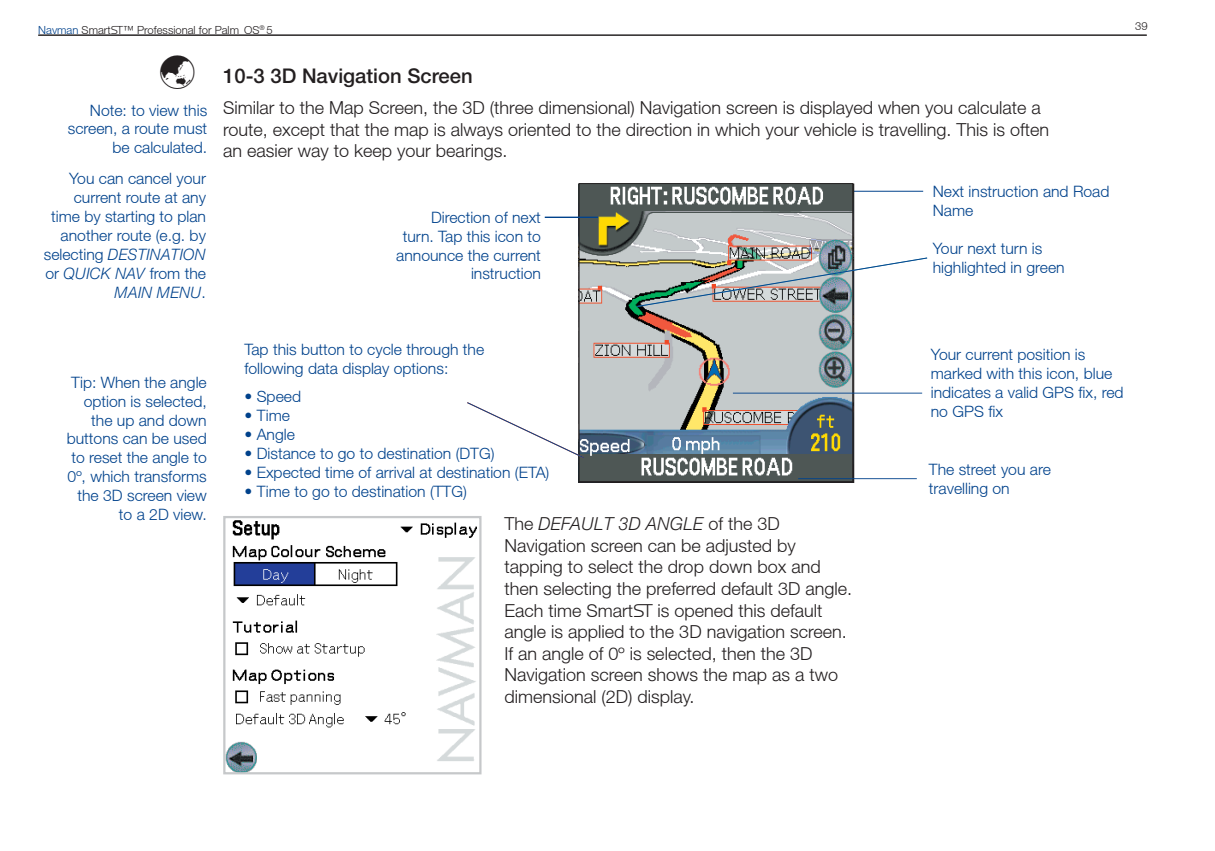
<style>
.page{position:relative;width:1215px;height:851px;background:#fff}
.page>*{position:absolute;margin:0;border:0;box-sizing:border-box;transform-origin:0 0}
.t1{font:500 20.25px "Helvetica Neue LT";color:#231f20}
.t2{font:300 18px/21.6px "Helvetica Neue LT";color:#231f20}
.t3{font:300 15.75px/18.9px "Helvetica Neue LT";color:#00428c}
.t4{font:300 11.25px "Helvetica Neue LT";color:#231f20}
.s1{color:#00428c}
.s2{font-family:"Helvetica Neue ST";font-weight:400}
.s3{font-style:italic}
</style>
<div class="page">
<hr style="left:38px;top:35px;width:1109px;height:1px;background:#231f20">
<hr style="left:830px;top:191px;width:93px;height:1px;background:#00428c">
<img style="left:581px;top:185px;width:270px;height:294px">
<div style="left:579px;top:183px;width:274px;height:298px;border:1px solid #231f20"></div>
<hr style="left:733px;top:393px;width:189px;height:1px;background:#00428c">
<hr style="left:545px;top:217px;width:53px;height:1px;background:#00428c">
<hr style="left:545px;top:216px;width:53px;height:1px;background:#00428c">
<hr style="left:798px;top:478px;width:119px;height:1px;background:#00428c">
<svg style="left:467px;top:402px;width:117px;height:56px"></svg>
<svg style="left:636px;top:257px;width:292px;height:50px"></svg>
<img style="left:226px;top:520px;width:251px;height:251px">
<div style="left:223px;top:516px;width:259px;height:258px;border:2px solid #c6c8ca"></div>
<p class="t4" style="left:38px;top:26px;width:236px"><span class="s1">Navman</span> Smart<span class="s2">S</span>™ Professional for Palm OS<sup>®</sup> 5</p>
<p class="t1" style="left:223px;top:68px;width:251px">10-3 3D Navigation Screen</p>
<p class="t2" style="left:223px;top:99px;width:827px">Similar to the Map Screen, the 3D (three dimensional) Navigation screen is displayed when you calculate a route, except that the map is always oriented to the direction in which your vehicle is travelling. This is often an easier way to keep your bearings.</p>
<p class="t3" style="left:68px;top:102px;width:141px;text-align:right">Note: to view this screen, a route must be calculated.</p>
<p class="t3" style="left:44px;top:171px;width:164px;text-align:right">You can cancel your current route at any time by starting to plan another route (e.g. by selecting <span class="s3">DESTINATION </span>or <span class="s3">QUICK NAV</span> from the<br><span class="s3">MAIN MENU</span>.</p>
<p class="t3" style="left:933px;top:183px;width:178px">Next instruction and Road<br>Name</p>
<p class="t3" style="left:933px;top:240px;width:133px">Your next turn is highlighted in green</p>
<p class="t3" style="left:396px;top:209px;width:146px;text-align:right">Direction of next turn. Tap this icon to announce the current instruction</p>
<p class="t4" style="left:1135px;top:22px;width:14px">39</p>
<p class="t3" style="left:67px;top:374px;width:142px;text-align:right">Tip: When the angle option is selected, the up and down buttons can be used to reset the angle to<br>0º, which transforms the 3D screen view to a 2D view.</p>
<p class="t3" style="left:244px;top:341px;width:241px">Tap this button to cycle through the following data display options:</p>
<p class="t3" style="left:244px;top:388px;width:58px">• Speed</p>
<p class="t3" style="left:244px;top:407px;width:47px">• Time</p>
<p class="t3" style="left:244px;top:426px;width:52px">• Angle</p>
<p class="t3" style="left:244px;top:445px;width:252px">• Distance to go to destination (DTG)</p>
<p class="t3" style="left:244px;top:464px;width:306px">• Expected time of arrival at destination (ETA)</p>
<p class="t3" style="left:244px;top:483px;width:224px">• Time to go to destination (TTG)</p>
<p class="t2" style="left:505px;top:514px;width:349px;text-indent:-45px">• The <span class="s3">DEFAULT 3D ANGLE</span> of the 3D Navigation screen can be adjusted by tapping to select the drop down box and then selecting the preferred default 3D angle.<br>Each time Smart<span class="s2">S</span> is opened this default angle is applied to the 3D navigation screen.<br>If an angle of 0º is selected, then the 3D Navigation screen shows the map as a two dimensional (2D) display.</p>
<p class="t3" style="left:931px;top:346px;width:194px">Your current position is marked with this icon, blue indicates a valid GPS fix, red no GPS fix</p>
<p class="t3" style="left:929px;top:461px;width:123px">The street you are travelling on</p>
</div>
